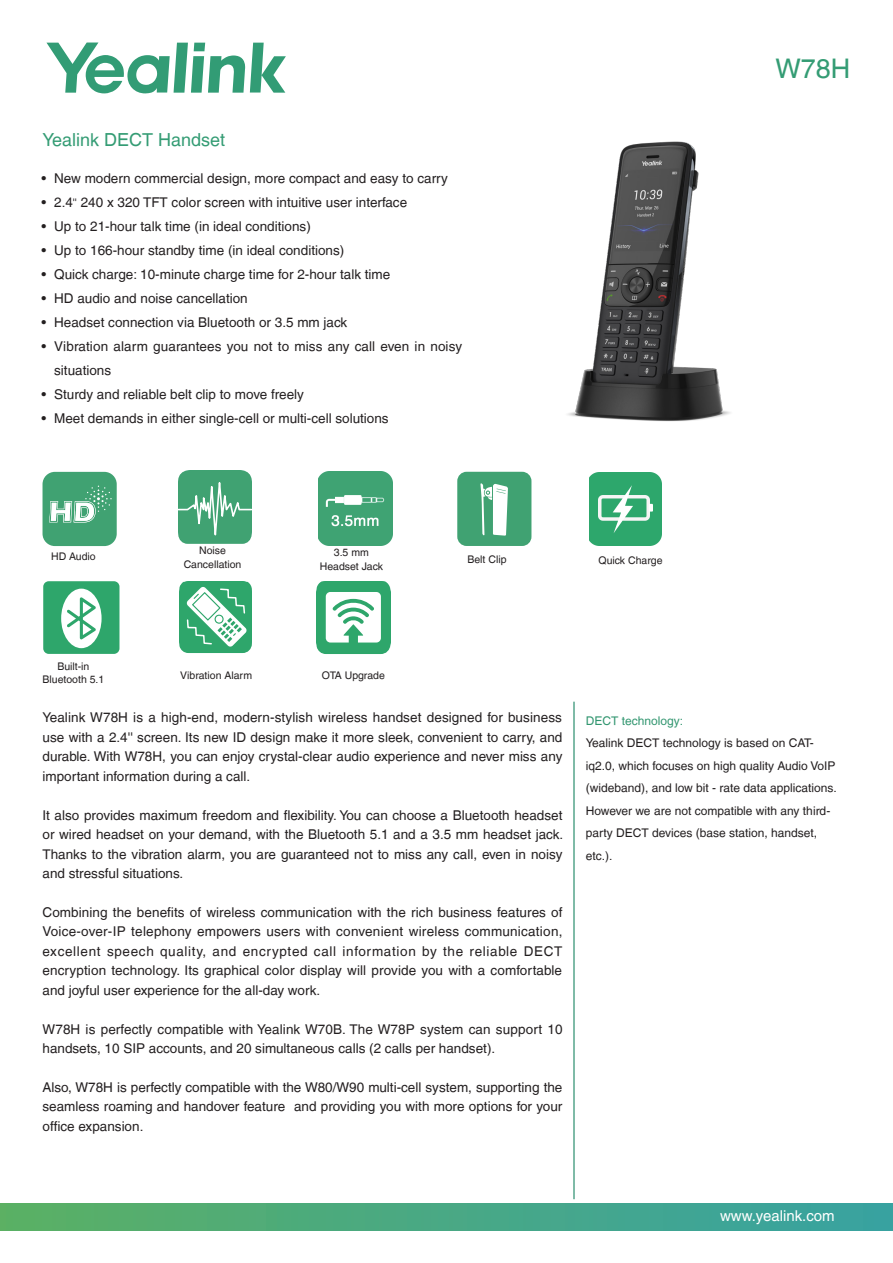
<style>
.page{position:relative;width:893px;height:1263px;background:#fff}
.page>*{position:absolute;margin:0;border:0;box-sizing:border-box;transform-origin:0 0}
.机型名{font:27px "Helvetica LT";color:#349c74}
.h-机型介绍{font:18px "Helvetica LT";color:#349c74}
.t1{font:15px "Helvetica LT";color:#fff}
.p-key_feature{font:13.5px/19.5px "Helvetica LT";color:#231f20;text-align:justify}
.机型介绍{font:12px/22.5px "Helvetica LT";color:#231f20}
.机型介绍-2{font:12px "Helvetica LT";color:#329670}
.p-图标{font:10.5px/13.6px "Helvetica LT";color:#231f20;text-align:center}
.s1{font-size:10.5px}
</style>
<div class="page">
<svg style="left:46px;top:43px;width:240px;height:50px"></svg>
<div style="left:0;top:1203px;width:893px;height:27px;background:linear-gradient(to right,#5ab065,#38a2a2)"></div>
<hr style="left:574px;top:702px;width:1px;height:497px;background:#007852">
<div style="left:43px;top:472px;width:74px;height:74px;background:#40a272;border-radius:12px"></div>
<svg style="left:49px;top:486px;width:63px;height:36px"></svg>
<svg style="left:457px;top:472px;width:74px;height:74px;background:#61b28a"></svg>
<img style="left:318px;top:471px;width:74px;height:74px">
<svg style="left:178px;top:471px;width:73px;height:73px;background:#57ad83"></svg>
<img style="left:567px;top:141px;width:164px;height:281px">
<img style="left:589px;top:472px;width:73px;height:73px">
<div style="left:43px;top:581px;width:76px;height:73px;background:#2ea66b;border-radius:6px"></div>
<svg style="left:61px;top:589px;width:41px;height:59px"></svg>
<svg style="left:317px;top:581px;width:73px;height:73px"></svg>
<svg style="left:180px;top:582px;width:72px;height:71px"></svg>
<p class="h-机型介绍" style="left:43px;top:129px;width:184px">Yealink DECT Handset</p>
<p class="p-key_feature" style="left:41px;top:168px;width:408px">• New modern commercial design, more compact and easy to carry</p>
<p class="p-key_feature" style="left:41px;top:192px;width:367px">• 2.4<span class="s1">''</span> 240 x 320 TFT color screen with intuitive user interface</p>
<p class="p-key_feature" style="left:41px;top:216px;width:271px">• Up to 21-hour talk time (in ideal conditions)</p>
<p class="p-key_feature" style="left:41px;top:240px;width:304px">• Up to 166-hour standby time (in ideal conditions)</p>
<p class="p-key_feature" style="left:41px;top:264px;width:350px">• Quick charge: 10-minute charge time for 2-hour talk time</p>
<p class="p-key_feature" style="left:41px;top:288px;width:208px">• HD audio and noise cancellation</p>
<p class="p-key_feature" style="left:41px;top:312px;width:307px">• Headset connection via Bluetooth or 3.5 mm jack</p>
<p class="p-key_feature" style="left:54px;top:334px;width:410px;line-height:24px;text-indent:-13px">• Vibration alarm guarantees you not to miss any call even in noisy situations</p>
<p class="p-key_feature" style="left:41px;top:384px;width:264px">• Sturdy and reliable belt clip to move freely</p>
<p class="p-key_feature" style="left:41px;top:408px;width:349px">• Meet demands in either single-cell or multi-cell solutions</p>
<p class="p-图标" style="left:184px;top:544px;width:59px">Noise<br>Cancellation</p>
<p class="p-图标" style="left:334px;top:546px;width:37px">3.5 mm</p>
<p class="p-图标" style="left:320px;top:560px;width:65px">Headset Jack</p>
<p class="p-图标" style="left:51px;top:550px;width:46px">HD Audio</p>
<p class="p-图标" style="left:598px;top:553px;width:65px">Quick Charge</p>
<p class="p-图标" style="left:467px;top:553px;width:41px">Belt Clip</p>
<p class="p-图标" style="left:57px;top:659px;width:34px">Built-in</p>
<p class="p-图标" style="left:43px;top:673px;width:63px">Bluetooth 5.1</p>
<p class="p-图标" style="left:180px;top:668px;width:73px">Vibration Alarm</p>
<p class="p-图标" style="left:322px;top:668px;width:64px">OTA Upgrade</p>
<p class="机型名" style="left:775px;top:53px;width:77px">W78H</p>
<p class="p-key_feature" style="left:43px;top:708px;width:521px">Yealink W78H is a high-end, modern-stylish wireless handset designed for business use with a 2.4'' screen. Its new ID design make it more sleek, convenient to carry, and durable. With W78H, you can enjoy crystal-clear audio experience and never miss any important information during a call.</p>
<p class="p-key_feature" style="left:43px;top:805px;width:522px">It also provides maximum freedom and flexibility. You can choose a Bluetooth headset or wired headset on your demand, with the Bluetooth 5.1 and a 3.5 mm headset jack.<br>Thanks to the vibration alarm, you are guaranteed not to miss any call, even in noisy and stressful situations.</p>
<p class="p-key_feature" style="left:43px;top:902px;width:521px">Combining the benefits of wireless communication with the rich business features of Voice-over-IP telephony empowers users with convenient wireless communication, excellent speech quality, and encrypted call information by the reliable DECT encryption technology. Its graphical color display will provide you with a comfortable and joyful user experience for the all-day work.</p>
<p class="p-key_feature" style="left:43px;top:1019px;width:522px">W78H is perfectly compatible with Yealink W70B. The W78P system can support 10 handsets, 10 SIP accounts, and 20 simultaneous calls (2 calls per handset).</p>
<p class="p-key_feature" style="left:43px;top:1077px;width:521px">Also, W78H is perfectly compatible with the W80/W90 multi-cell system, supporting the seamless roaming and handover feature and providing you with more options for your office expansion.</p>
<p class="机型介绍-2" style="left:586px;top:714px;width:99px">DECT technology:</p>
<p class="机型介绍" style="left:586px;top:732px;width:252px">Yealink DECT technology is based on CAT&shy;iq2.0, which focuses on high quality Audio VoIP (wideband), and low bit - rate data applications.<br>However we are not compatible with any third&shy;party DECT devices (base station, handset, etc.).</p>
<p class="t1" style="left:720px;top:1207px;width:116px">www.yealink.com</p>
</div>
